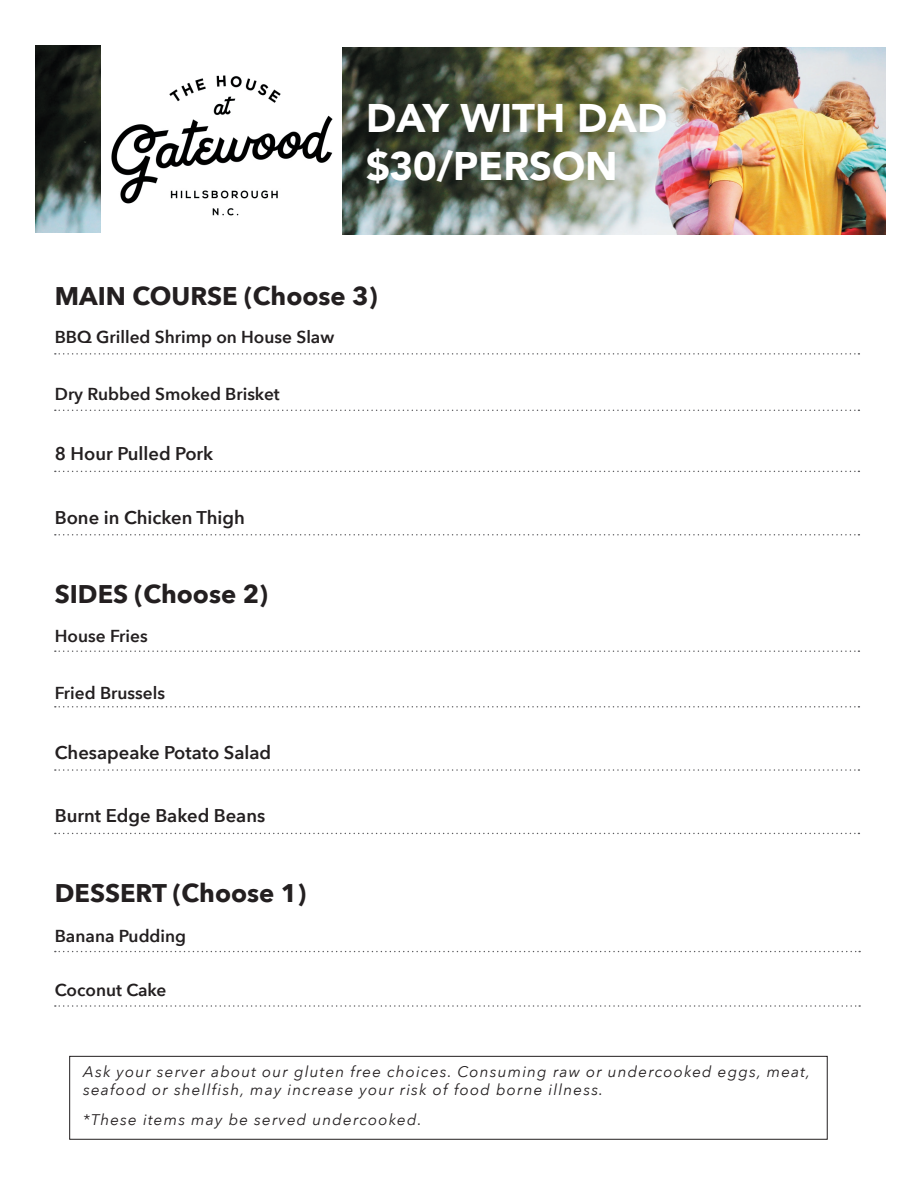
<style>
.page{position:relative;width:918px;height:1188px;background:#fff}
.page>*{position:absolute;margin:0;border:0;box-sizing:border-box;transform-origin:0 0}
.t1{font:900 39.9px/47.8px "Avenir";color:#fff}
.t2{font:700 25.5px "Avenir Next";color:#231f20}
.t3{font:600 18.45px "Avenir Next";color:#231f20}
.t4{font:600 17.25px "Avenir Next";color:#231f20}
.t5{font:italic 15.3px/18.5px "Avenir Next";letter-spacing:.075em;color:#231f20}
</style>
<div class="page">
<img style="left:342px;top:47px;width:544px;height:187px">
<img style="left:35px;top:45px;width:66px;height:187px">
<img style="left:111px;top:75px;width:222px;height:141px">
<svg style="left:55px;top:353px;width:804px;height:2px"></svg>
<svg style="left:55px;top:650px;width:804px;height:2px"></svg>
<svg style="left:55px;top:951px;width:805px;height:1px"></svg>
<svg style="left:55px;top:1005px;width:805px;height:2px"></svg>
<svg style="left:55px;top:410px;width:804px;height:1px"></svg>
<svg style="left:55px;top:706px;width:804px;height:2px"></svg>
<svg style="left:55px;top:471px;width:804px;height:1px"></svg>
<svg style="left:55px;top:769px;width:804px;height:2px"></svg>
<svg style="left:55px;top:534px;width:804px;height:1px"></svg>
<svg style="left:55px;top:833px;width:804px;height:1px"></svg>
<div style="left:69px;top:1056px;width:759px;height:84px;border:1px solid #231f20"></div>
<h1 class="t1" style="left:366px;top:93px;width:303px">DAY WITH DAD $30/PERSON</h1>
<h2 class="t2" style="left:55px;top:274px;width:324px">MAIN COURSE (Choose 3)</h2>
<p class="t4" style="left:55px;top:323px;width:281px">BBQ Grilled Shrimp on House Slaw</p>
<p class="t4" style="left:55px;top:379px;width:227px">Dry Rubbed Smoked Brisket</p>
<p class="t3" style="left:55px;top:438px;width:160px">8 Hour Pulled Pork</p>
<p class="t3" style="left:55px;top:501px;width:192px">Bone in Chicken Thigh</p>
<h2 class="t2" style="left:55px;top:572px;width:215px">SIDES (Choose 2)</h2>
<p class="t4" style="left:55px;top:622px;width:94px">House Fries</p>
<p class="t4" style="left:55px;top:678px;width:112px">Fried Brussels</p>
<p class="t3" style="left:55px;top:737px;width:218px">Chesapeake Potato Salad</p>
<p class="t3" style="left:55px;top:800px;width:212px">Burnt Edge Baked Beans</p>
<h2 class="t2" style="left:55px;top:871px;width:253px">DESSERT (Choose 1)</h2>
<p class="t4" style="left:55px;top:922px;width:133px">Banana Pudding</p>
<p class="t4" style="left:55px;top:975px;width:113px">Coconut Cake</p>
<p class="t5" style="left:83px;top:1061px;width:729px">Ask your server about our gluten free choices. Consuming raw or undercooked eggs, meat, seafood or shellfish, may increase your risk of food borne illness.</p>
<p class="t5" style="left:83px;top:1110px;width:340px">*These items may be served undercooked.</p>
</div>
